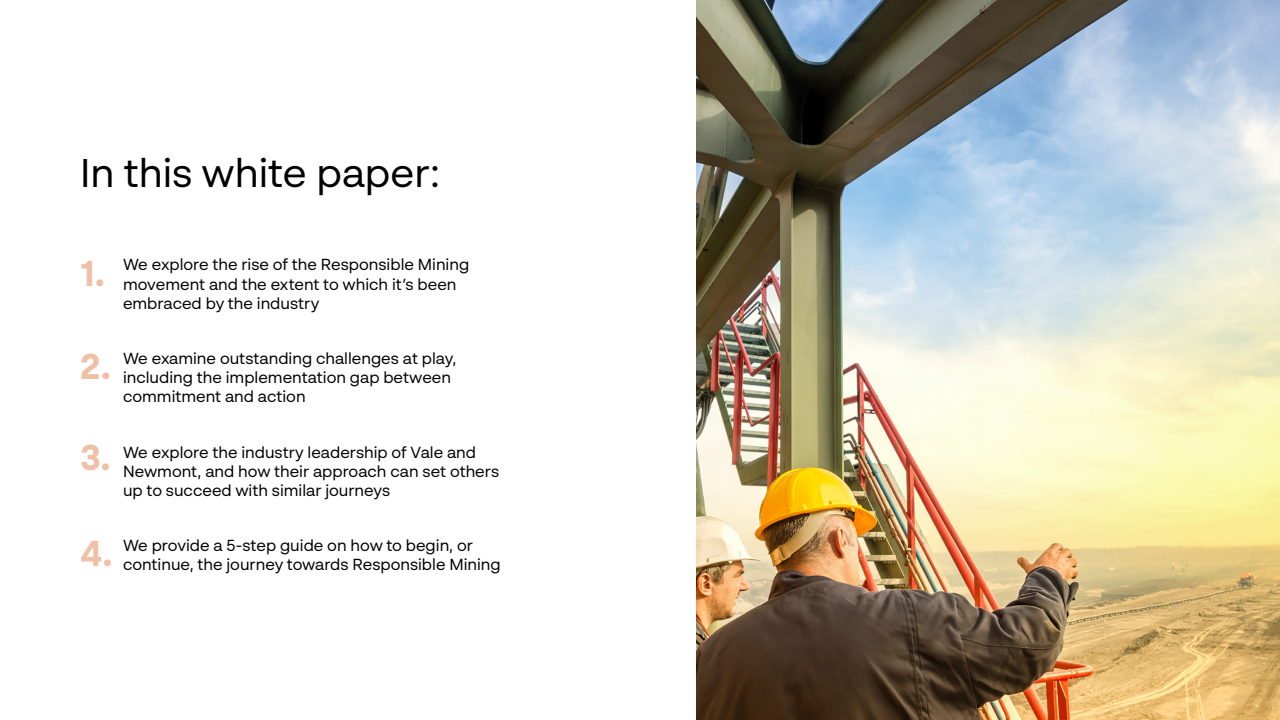
<style>
.page{position:relative;width:1280px;height:720px;background:#fff}
.page>*{position:absolute;margin:0;border:0;box-sizing:border-box;transform-origin:0 0}
.t1{font:40px "BR Sonoma";color:#000}
.t2{font:700 36px "BR Sonoma";color:#efc0a6}
.t3{font:16px/19.2px "BR Sonoma";color:#000}
</style>
<div class="page">
<img style="left:696px;top:0;width:584px;height:720px">
<h1 class="t1" style="left:80px;top:148px;width:362px">In this white paper:</h1>
<h2 class="t2" style="left:80px;top:251px;width:26px">1.</h2>
<p class="t3" style="left:123px;top:255px;width:348px">We explore the rise of the Responsible Mining movement and the extent to which it’s been embraced by the industry</p>
<h2 class="t2" style="left:80px;top:344px;width:33px">2.</h2>
<p class="t3" style="left:123px;top:348px;width:335px">We examine outstanding challenges at play, including the implementation gap between commitment and action</p>
<h2 class="t2" style="left:80px;top:435px;width:32px">3.</h2>
<p class="t3" style="left:123px;top:442px;width:378px">We explore the industry leadership of Vale and<br>Newmont, and how their approach can set others up to succeed with similar journeys</p>
<h2 class="t2" style="left:80px;top:531px;width:34px">4.</h2>
<p class="t3" style="left:123px;top:536px;width:379px">We provide a 5-step guide on how to begin, or continue, the journey towards Responsible Mining</p>
</div>
